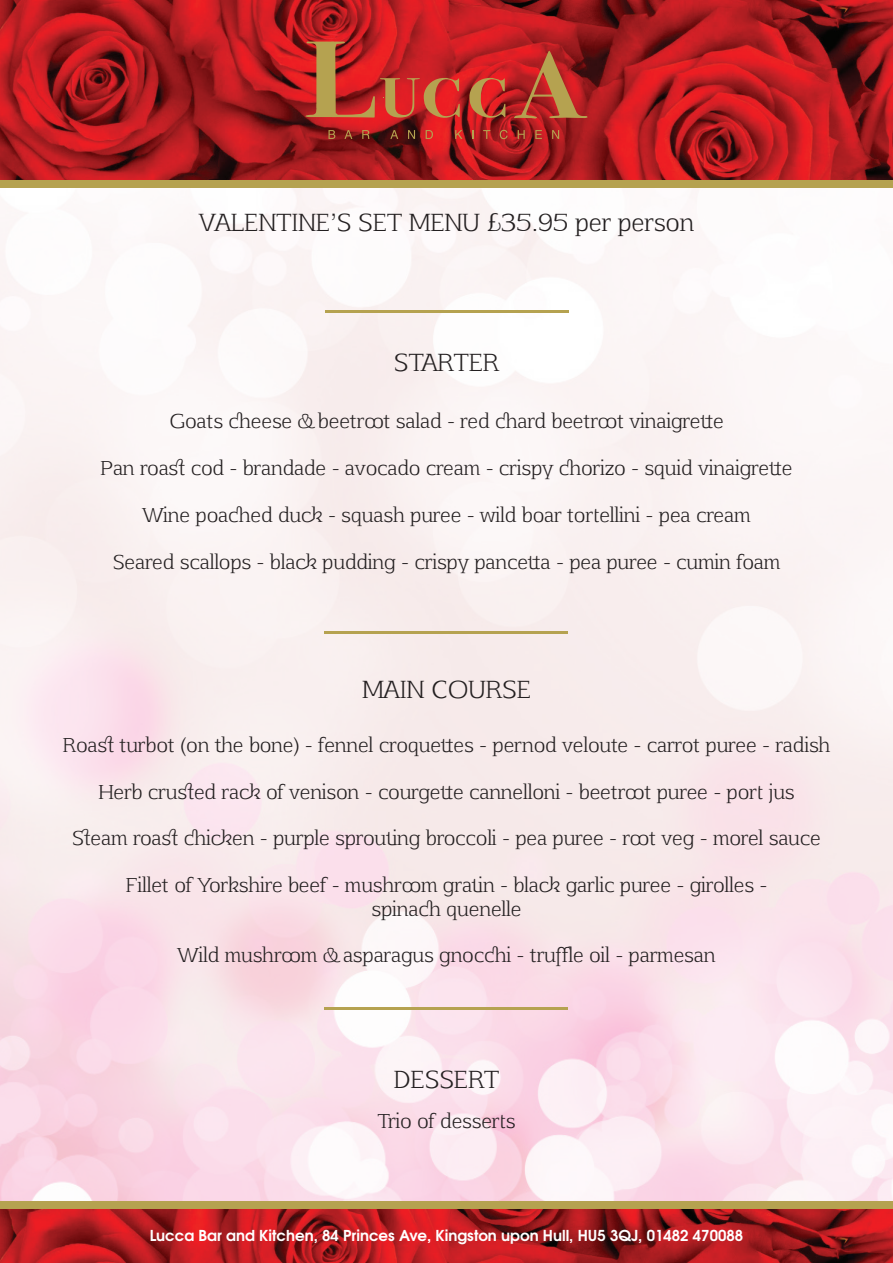
<style>
.page{position:relative;width:893px;height:1263px;background:#fff}
.page>*{position:absolute;margin:0;border:0;box-sizing:border-box;transform-origin:0 0}
.t1{font:24px "Aftaserif";color:#231f20}
.t2{font:19.5px/23.4px "Aftaserif";color:#231f20;text-align:center}
.t3{font:700 15px "Te X Gyre Adventor";color:#fff}
</style>
<div class="page">
<img style="left:0;top:0;width:893px;height:180px">
<img style="left:0;top:188px;width:893px;height:1013px">
<div style="left:0;top:180px;width:893px;height:8px;background:#b5a250"></div>
<hr style="left:325px;top:631px;width:243px;height:2px;background:#b5a250">
<hr style="left:325px;top:310px;width:243px;height:3px;background:#b5a250">
<img style="left:0;top:1209px;width:893px;height:54px">
<hr style="left:325px;top:1008px;width:243px;height:2px;background:#b5a250">
<svg style="left:514px;top:51px;width:73px;height:67px;background:#b13e2c"></svg>
<svg style="left:469px;top:76px;width:37px;height:44px;background:#c1442e"></svg>
<svg style="left:305px;top:42px;width:155px;height:78px;background:#c33a2c"></svg>
<svg style="left:328px;top:130px;width:7px;height:9px"></svg>
<svg style="left:344px;top:130px;width:8px;height:9px"></svg>
<svg style="left:362px;top:130px;width:8px;height:9px"></svg>
<svg style="left:390px;top:130px;width:8px;height:9px"></svg>
<svg style="left:408px;top:130px;width:7px;height:9px"></svg>
<svg style="left:426px;top:130px;width:7px;height:9px"></svg>
<svg style="left:455px;top:130px;width:7px;height:9px"></svg>
<svg style="left:483px;top:130px;width:7px;height:9px"></svg>
<svg style="left:500px;top:130px;width:8px;height:9px"></svg>
<svg style="left:518px;top:130px;width:7px;height:9px"></svg>
<svg style="left:535px;top:130px;width:7px;height:9px"></svg>
<svg style="left:552px;top:130px;width:7px;height:9px"></svg>
<div style="left:0;top:1201px;width:893px;height:7px;background:#b5a250"></div>
<p class="t1" style="left:199px;top:207px;width:496px">VALENTINE’S SET MENU £35.95 per person</p>
<p class="t1" style="left:394px;top:347px;width:107px">STARTER</p>
<p class="t2" style="left:169px;top:409px;width:556px">Goats cheese &amp; beetroot salad - red chard beetroot vinaigrette</p>
<p class="t2" style="left:101px;top:456px;width:693px">Pan roast cod - brandade - avocado cream - crispy chorizo - squid vinaigrette</p>
<p class="t2" style="left:142px;top:503px;width:609px">Wine poached duck - squash puree - wild boar tortellini - pea cream</p>
<p class="t2" style="left:113px;top:550px;width:669px">Seared scallops - black pudding - crispy pancetta - pea puree - cumin foam</p>
<p class="t1" style="left:362px;top:674px;width:170px">MAIN COURSE</p>
<p class="t2" style="left:63px;top:733px;width:769px">Roast turbot (on the bone) - fennel croquettes - pernod veloute - carrot puree - radish</p>
<p class="t2" style="left:98px;top:780px;width:698px">Herb crusted rack of venison - courgette cannelloni - beetroot puree - port jus</p>
<p class="t2" style="left:72px;top:826px;width:750px">Steam roast chicken - purple sprouting broccoli - pea puree - root veg - morel sauce</p>
<p class="t2" style="left:126px;top:873px;width:643px">Fillet of Yorkshire beef - mushroom gratin - black garlic puree - girolles - spinach quenelle</p>
<p class="t2" style="left:178px;top:943px;width:539px">Wild mushroom &amp; asparagus gnocchi - truffle oil - parmesan</p>
<p class="t1" style="left:394px;top:1064px;width:107px">DESSERT</p>
<p class="t2" style="left:377px;top:1109px;width:140px">Trio of desserts</p>
<p class="t3" style="left:150px;top:1223px;width:595px">Lucca Bar and Kitchen, 84 Princes Ave, Kingston upon Hull, HU5 3QJ, 01482 470088</p>
</div>
